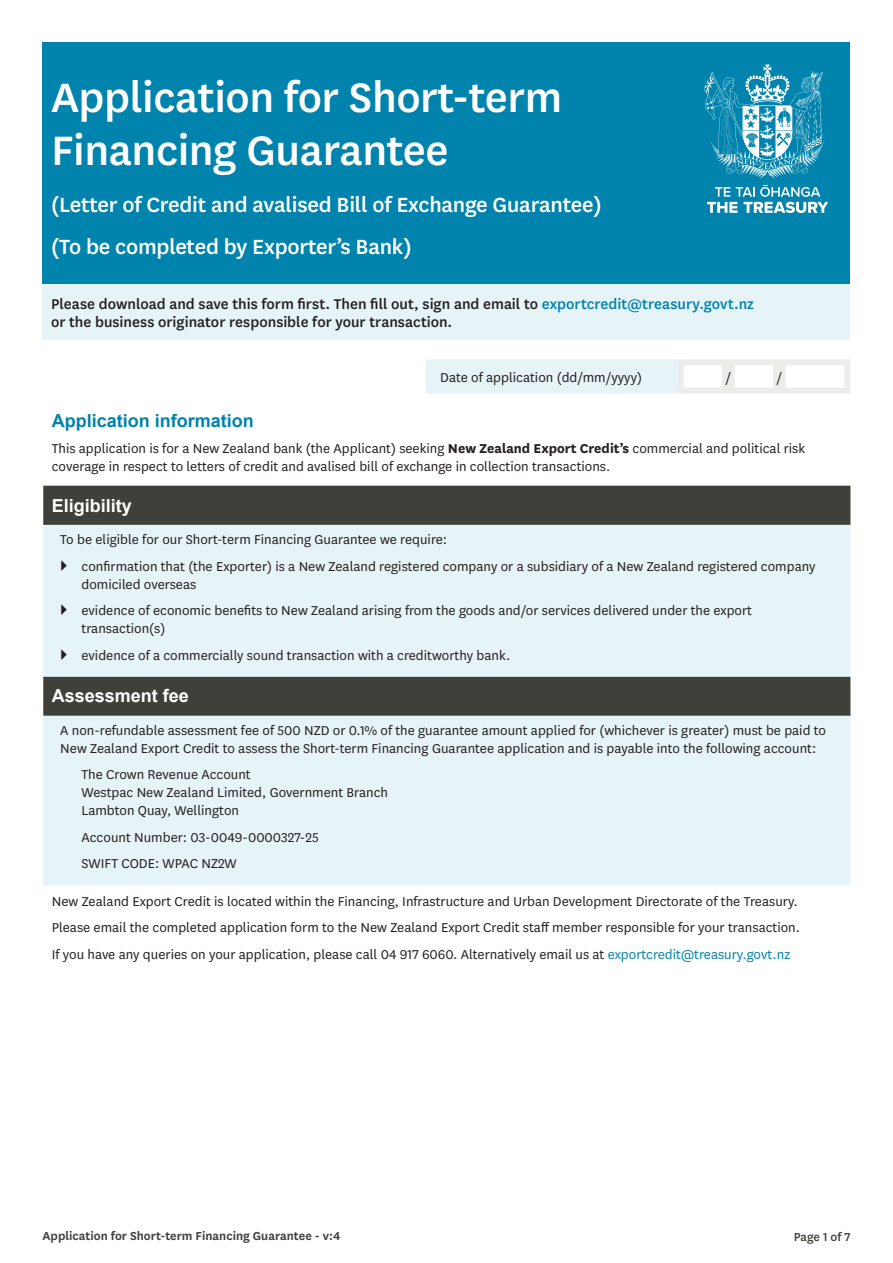
<style>
.page{position:relative;width:893px;height:1263px;background:#fff}
.page>*{position:absolute;margin:0;border:0;box-sizing:border-box;transform-origin:0 0}
.Heading_1__title{font:500 48px/52.5px "National";letter-spacing:-.01em;color:#fff}
.Subtitle{font:500 24px "National";letter-spacing:-.01em;color:#fff}
.Heading_2{font:700 18px "Arial";color:#fff}
.Heading_3{font:700 18px "Arial";color:#0083ac}
.Introduction_text{font:500 16.5px/18px "National";color:#231f20}
.t1{font:15px/18px "National";color:#231f20}
.t2{font:600 13.5px "National";color:#3f403a}
.t3{font:500 13.5px "National";color:#3f403a}
.s1{color:#0083ac}
.s2{font-weight:700}
</style>
<div class="page">
<div style="left:43px;top:43px;width:807px;height:241px;background:#0083ac"></div>
<div style="left:43px;top:284px;width:807px;height:56px;background:#e6f3f7"></div>
<div style="left:43px;top:486px;width:807px;height:38px;background:#3f403a"></div>
<svg style="left:43px;top:525px;width:807px;height:360px;background:#d4dfe2"></svg>
<hr style="left:43px;top:524px;width:807px;height:1px;background:#3f403a">
<hr style="left:43px;top:715px;width:807px;height:1px;background:#3f403a">
<div style="left:429px;top:362px;width:246px;height:29px;background:#e6f3f7"></div>
<div style="left:426px;top:359px;width:252px;height:6px;background:#e6f3f7"></div>
<div style="left:426px;top:365px;width:6px;height:23px;background:#e6f3f7"></div>
<div style="left:426px;top:388px;width:252px;height:6px;background:#e6f3f7"></div>
<div style="left:786px;top:359px;width:64px;height:6px;background:#ececeb"></div>
<div style="left:786px;top:388px;width:64px;height:6px;background:#ececeb"></div>
<div style="left:844px;top:365px;width:6px;height:23px;background:#ececeb"></div>
<svg style="left:675px;top:359px;width:111px;height:35px"></svg>
<svg style="left:707px;top:185px;width:121px;height:28px"></svg>
<svg style="left:704px;top:65px;width:120px;height:113px"></svg>
<svg style="left:62px;top:559px;width:5px;height:11px"></svg>
<svg style="left:62px;top:604px;width:5px;height:11px"></svg>
<svg style="left:62px;top:648px;width:5px;height:11px"></svg>
<p class="Heading_1__title" style="left:51px;top:69px;width:513px">Application for Short-term<br>Financing Guarantee</p>
<p class="Subtitle" style="left:51px;top:188px;width:552px">(Letter of Credit and avalised Bill of Exchange Guarantee)</p>
<p class="Subtitle" style="left:51px;top:231px;width:362px">(To be completed by Exporter’s Bank)</p>
<p class="Introduction_text" style="left:51px;top:294px;width:704px">Please download and save this form first. Then fill out, sign and email to <span class="s1">exportcredit@treasury.govt.nz </span>or the business originator responsible for your transaction.</p>
<p class="t1" style="left:440px;top:368px;width:203px">Date of application (dd/mm/yyyy)</p>
<p class="t1" style="left:725px;top:368px;width:7px">/</p>
<p class="t1" style="left:776px;top:368px;width:7px">/</p>
<p class="Heading_3" style="left:52px;top:408px;width:204px">Application information</p>
<p class="t1" style="left:52px;top:439px;width:755px">This application is for a New Zealand bank (the Applicant) seeking <span class="s2">New Zealand Export Credit’s</span> commercial and political risk coverage in respect to letters of credit and avalised bill of exchange in collection transactions.</p>
<p class="Heading_2" style="left:52px;top:492px;width:82px">Eligibility</p>
<p class="t1" style="left:60px;top:530px;width:388px">To be eligible for our Short-term Financing Guarantee we require:</p>
<p class="t1" style="left:82px;top:556px;width:735px">confirmation that (the Exporter) is a New Zealand registered company or a subsidiary of a New Zealand registered company domiciled overseas</p>
<p class="t1" style="left:82px;top:601px;width:672px">evidence of economic benefits to New Zealand arising from the goods and/or services delivered under the export transaction(s)</p>
<p class="t1" style="left:82px;top:645px;width:430px">evidence of a commercially sound transaction with a creditworthy bank.</p>
<p class="Heading_2" style="left:52px;top:683px;width:139px">Assessment fee</p>
<p class="t1" style="left:60px;top:721px;width:767px">A non-refundable assessment fee of 500 NZD or 0.1% of the guarantee amount applied for (whichever is greater) must be paid to<br>New Zealand Export Credit to assess the Short-term Financing Guarantee application and is payable into the following account:</p>
<p class="t1" style="left:82px;top:765px;width:308px">The Crown Revenue Account<br>Westpac New Zealand Limited, Government Branch<br>Lambton Quay, Wellington</p>
<p class="t1" style="left:82px;top:828px;width:239px">Account Number: 03-0049-0000327-25</p>
<p class="t1" style="left:82px;top:854px;width:157px">SWIFT CODE: WPAC NZ2W</p>
<p class="t1" style="left:52px;top:892px;width:747px">New Zealand Export Credit is located within the Financing, Infrastructure and Urban Development Directorate of the Treasury.</p>
<p class="t1" style="left:52px;top:918px;width:750px">Please email the completed application form to the New Zealand Export Credit staff member responsible for your transaction.</p>
<p class="t1" style="left:52px;top:945px;width:740px">If you have any queries on your application, please call 04 917 6060. Alternatively email us at <span class="s1">exportcredit@treasury.govt.nz</span></p>
<p class="t2" style="left:43px;top:1226px;width:300px">Application for Short-term Financing Guarantee - v:4</p>
<p class="t3" style="left:794px;top:1227px;width:58px">Page 1 of 7</p>
</div>
